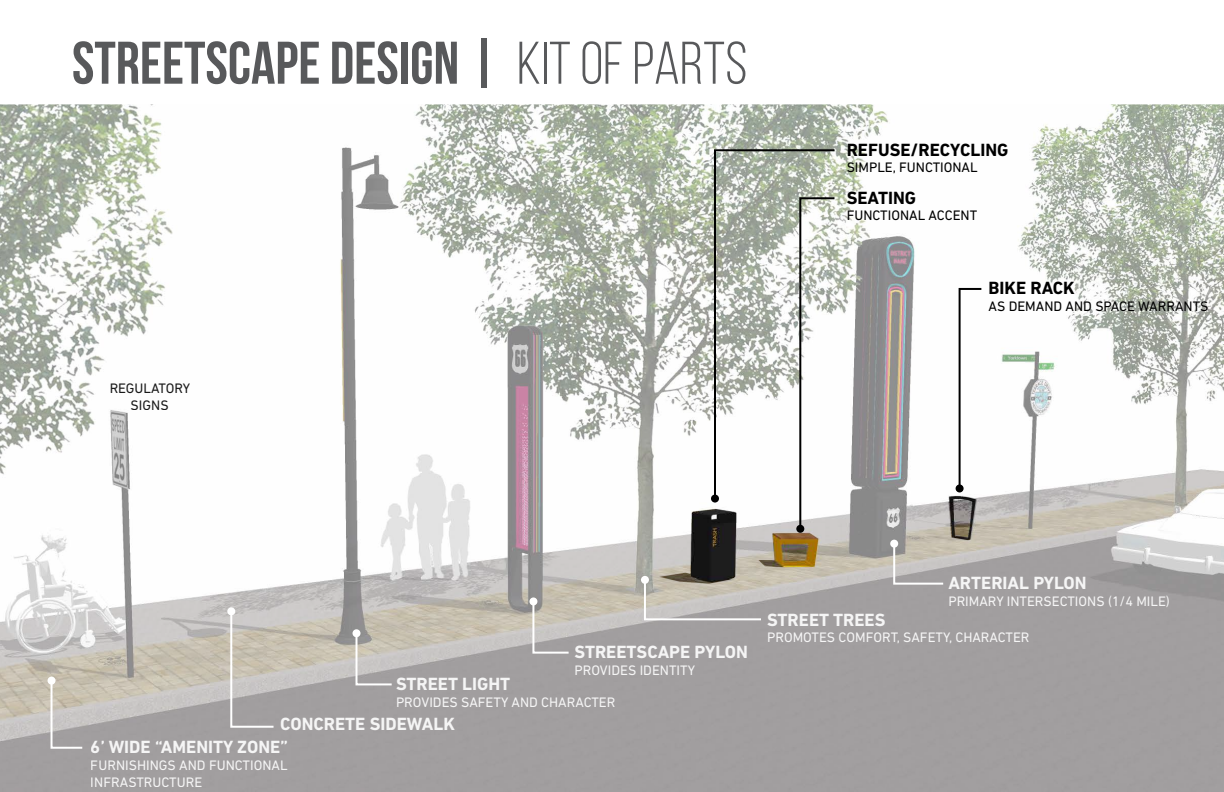
<style>
.page{position:relative;width:1224px;height:792px;background:#fff}
.page>*{position:absolute;margin:0;border:0;box-sizing:border-box;transform-origin:0 0}
.t1{font:700 60px "Bebas Neue";color:#58595b}
.t2{font:700 18px "DIN Next LT Pro";color:#fff}
.t3{font:700 18px "DIN Next LT Pro";color:#000}
.t4{font:14px/16.8px "DIN Next LT Pro";color:#fff}
.t5{font:14px/16.8px "DIN Next LT Pro";color:#000;text-align:center}
.s1{font-weight:400}
</style>
<div class="page">
<img style="left:0;top:104px;width:1224px;height:688px">
<img style="left:659px;top:508px;width:77px;height:70px">
<img style="left:758px;top:533px;width:60px;height:34px">
<img style="left:948px;top:496px;width:28px;height:44px">
<svg style="left:643px;top:578px;width:120px;height:43px;background:#bdb8b2"></svg>
<div style="left:641px;top:576px;width:8px;height:8px;background:#fff;border-radius:50%"></div>
<svg style="left:50px;top:679px;width:34px;height:71px;background:#c2bdb7"></svg>
<div style="left:48px;top:677px;width:8px;height:8px;background:#fff;border-radius:50%"></div>
<svg style="left:229px;top:609px;width:47px;height:120px;background:#c0bcb6"></svg>
<div style="left:227px;top:607px;width:8px;height:8px;background:#fff;border-radius:50%"></div>
<svg style="left:355px;top:631px;width:39px;height:55px;background:#c1bdb8"></svg>
<div style="left:353px;top:629px;width:8px;height:8px;background:#fff;border-radius:50%"></div>
<svg style="left:892px;top:542px;width:53px;height:44px;background:#bebab5"></svg>
<div style="left:890px;top:540px;width:8px;height:8px;background:#fff;border-radius:50%"></div>
<svg style="left:531px;top:599px;width:40px;height:56px;background:#c0bcb6"></svg>
<div style="left:529px;top:597px;width:8px;height:8px;background:#fff;border-radius:50%"></div>
<svg style="left:958px;top:287px;width:25px;height:203px"></svg>
<div style="left:956px;top:484px;width:8px;height:8px;background:#000;border-radius:50%"></div>
<svg style="left:798px;top:501px;width:38px;height:30px"></svg>
<div style="left:796px;top:525px;width:8px;height:8px;background:#000;border-radius:50%"></div>
<svg style="left:713px;top:148px;width:123px;height:353px"></svg>
<div style="left:711px;top:495px;width:8px;height:8px;background:#000;border-radius:50%"></div>
<h1 class="t1" style="left:72px;top:30px;width:677px">STREETSCAPE DESIGN | <span class="s1">KIT OF PARTS</span></h1>
<p class="t5" style="left:109px;top:380px;width:82px">REGULATORY<br>SIGNS</p>
<p class="t3" style="left:847px;top:139px;width:163px">REFUSE/RECYCLING</p>
<p class="t5" style="left:847px;top:159px;width:132px">SIMPLE, FUNCTIONAL</p>
<p class="t3" style="left:847px;top:187px;width:71px">SEATING</p>
<p class="t5" style="left:847px;top:207px;width:132px">FUNCTIONAL ACCENT</p>
<p class="t3" style="left:989px;top:278px;width:88px">BIKE RACK</p>
<p class="t5" style="left:989px;top:298px;width:221px">AS DEMAND AND SPACE WARRANTS</p>
<p class="t2" style="left:575px;top:642px;width:175px">STREETSCAPE PYLON</p>
<p class="t4" style="left:575px;top:662px;width:122px">PROVIDES IDENTITY</p>
<p class="t2" style="left:396px;top:673px;width:116px">STREET LIGHT</p>
<p class="t4" style="left:396px;top:694px;width:221px">PROVIDES SAFETY AND CHARACTER</p>
<p class="t2" style="left:280px;top:714px;width:176px">CONCRETE SIDEWALK</p>
<p class="t2" style="left:91px;top:736px;width:199px">6’ WIDE “AMENITY ZONE”</p>
<p class="t4" style="left:91px;top:757px;width:198px">FURNISHINGS AND FUNCTIONAL<br>INFRASTRUCTURE</p>
<p class="t2" style="left:948px;top:573px;width:140px">ARTERIAL PYLON</p>
<p class="t4" style="left:948px;top:593px;width:223px">PRIMARY INTERSECTIONS (1/4 MILE)</p>
<p class="t2" style="left:767px;top:609px;width:120px">STREET TREES</p>
<p class="t4" style="left:767px;top:629px;width:264px">PROMOTES COMFORT, SAFETY, CHARACTER</p>
</div>
